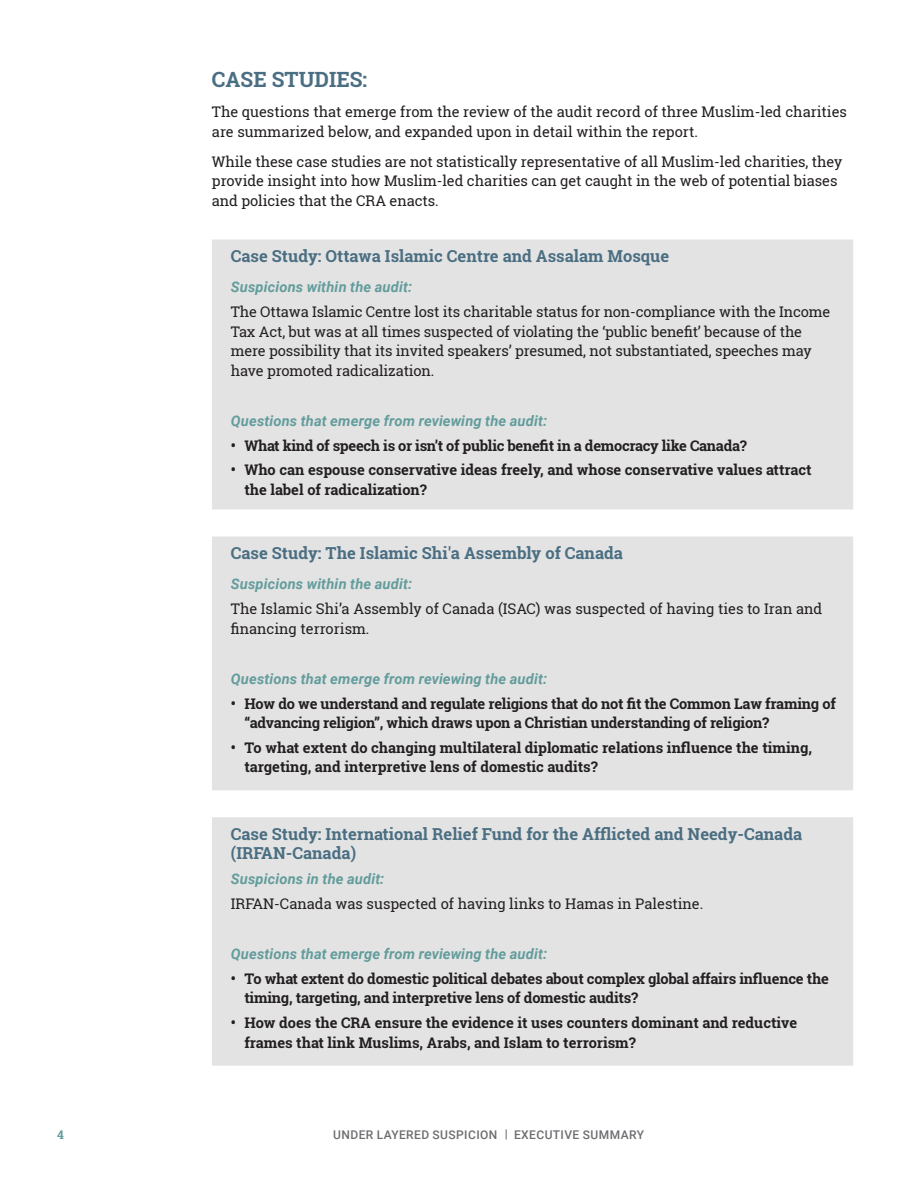
<style>
.page{position:relative;width:918px;height:1188px;background:#fff}
.page>*{position:absolute;margin:0;border:0;box-sizing:border-box;transform-origin:0 0}
._01_Heading{font:700 21px "Roboto Slab";color:#4a6e82}
._02_Sub_heading{font:700 16.5px/19.5px "Roboto Slab";color:#4a6e82}
._02_REGULAR_TEXT{font:14.7px/19.5px "Roboto Slab";letter-spacing:-.005em;color:#231f20}
.t1{font:700 14.7px/19.5px "Roboto Slab";letter-spacing:-.015em;color:#231f20}
._02_REGULAR_TEXT-2{font:italic 700 14.7px "Roboto";letter-spacing:.01em;color:#639c9c}
._00_Footer_left{font:500 12px "Roboto";letter-spacing:.035em;color:#6c6d70}
._00_Footer_left-2{font:700 12px "Roboto Slab";color:#639c9c}
</style>
<div class="page">
<div style="left:212px;top:240px;width:641px;height:826px;background:#e3e3e3"></div>
<p class="_01_Heading" style="left:212px;top:65px;width:157px">CASE STUDIES:</p>
<p class="_02_REGULAR_TEXT" style="left:212px;top:102px;width:637px">The questions that emerge from the review of the audit record of three Muslim-led charities are summarized below, and expanded upon in detail within the report.</p>
<p class="_02_REGULAR_TEXT" style="left:212px;top:152px;width:632px">While these case studies are not statistically representative of all Muslim-led charities, they provide insight into how Muslim-led charities can get caught in the web of potential biases and policies that the CRA enacts.</p>
<p class="_02_Sub_heading" style="left:231px;top:246px;width:440px">Case Study: Ottawa Islamic Centre and Assalam Mosque</p>
<p class="_02_REGULAR_TEXT-2" style="left:231px;top:277px;width:183px">Suspicions within the audit:</p>
<p class="_02_REGULAR_TEXT" style="left:231px;top:302px;width:601px">The Ottawa Islamic Centre lost its charitable status for non-compliance with the Income Tax Act, but was at all times suspected of violating the ‘public benefit’ because of the mere possibility that its invited speakers’ presumed, not substantiated, speeches may have promoted radicalization.</p>
<p class="_02_REGULAR_TEXT-2" style="left:231px;top:410px;width:318px">Questions that emerge from reviewing the audit:</p>
<p class="t1" style="left:231px;top:435px;width:517px">• What kind of speech is or isn’t of public benefit in a democracy like Canada?</p>
<p class="t1" style="left:244px;top:460px;width:569px;text-indent:-14px">• Who can espouse conservative ideas freely, and whose conservative values attract the label of radicalization?</p>
<p class="_02_Sub_heading" style="left:231px;top:543px;width:394px">Case Study: The Islamic Shi'a Assembly of Canada</p>
<p class="_02_REGULAR_TEXT-2" style="left:231px;top:574px;width:183px">Suspicions within the audit:</p>
<p class="_02_REGULAR_TEXT" style="left:231px;top:599px;width:593px">The Islamic Shi’a Assembly of Canada (ISAC) was suspected of having ties to Iran and financing terrorism.</p>
<p class="_02_REGULAR_TEXT-2" style="left:231px;top:668px;width:318px">Questions that emerge from reviewing the audit:</p>
<p class="t1" style="left:244px;top:693px;width:593px;text-indent:-14px">• How do we understand and regulate religions that do not fit the Common Law framing of “advancing religion”, which draws upon a Christian understanding of religion?</p>
<p class="t1" style="left:244px;top:738px;width:569px;text-indent:-14px">• To what extent do changing multilateral diplomatic relations influence the timing, targeting, and interpretive lens of domestic audits?</p>
<p class="_02_Sub_heading" style="left:231px;top:824px;width:573px">Case Study: International Relief Fund for the Afflicted and Needy-Canada (IRFAN-Canada)</p>
<p class="_02_REGULAR_TEXT-2" style="left:231px;top:869px;width:155px">Suspicions in the audit:</p>
<p class="_02_REGULAR_TEXT" style="left:231px;top:894px;width:474px">IRFAN-Canada was suspected of having links to Hamas in Palestine.</p>
<p class="_02_REGULAR_TEXT-2" style="left:231px;top:944px;width:318px">Questions that emerge from reviewing the audit:</p>
<p class="t1" style="left:244px;top:969px;width:586px;text-indent:-14px">• To what extent do domestic political debates about complex global affairs influence the timing, targeting, and interpretive lens of domestic audits?</p>
<p class="t1" style="left:244px;top:1013px;width:554px;text-indent:-14px">• How does the CRA ensure the evidence it uses counters dominant and reductive frames that link Muslims, Arabs, and Islam to terrorism?</p>
<p class="_00_Footer_left-2" style="left:57px;top:1127px;width:8px">4</p>
<p class="_00_Footer_left" style="left:333px;top:1127px;width:312px">UNDER LAYERED SUSPICION | EXECUTIVE SUMMARY</p>
</div>
